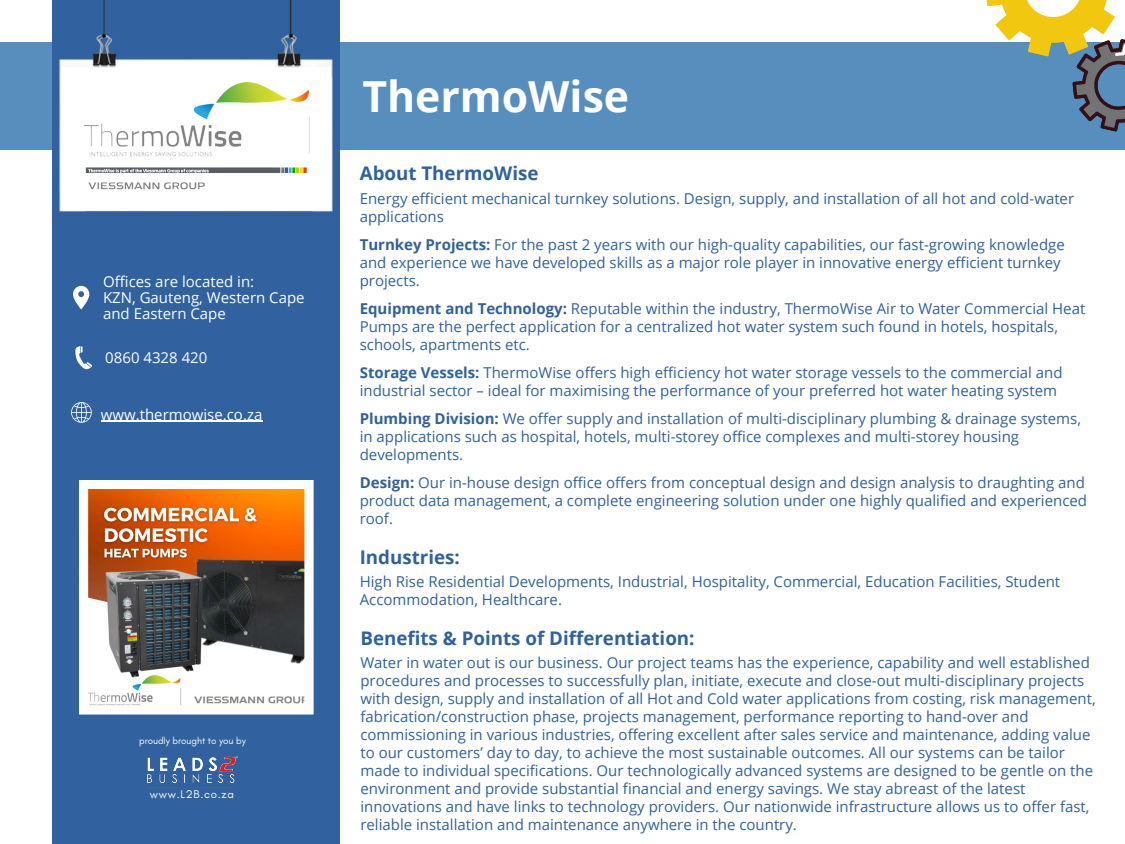
<style>
.page{position:relative;width:1125px;height:844px;background:#fff}
.page>*{position:absolute;margin:0;border:0;box-sizing:border-box;transform-origin:0 0}
.t1{font:700 42.75px "Open Sans";color:#fefefe}
.t2{font:700 18.75px "Open Sans";color:#31619e}
.t3{font:15px/18px "Open Sans";color:#31619e}
.t4{font:15px/16.4px "Open Sans";color:#fefefe}
.t5{font:11.48px "Glacial Indifference";letter-spacing:.06em;color:#fff}
.t6{font:9.75px "Glacial Indifference";color:#fff}
.s1{font-weight:700}
</style>
<div class="page">
<div style="left:0;top:42px;width:1125px;height:108px;background:#578ebe"></div>
<div style="left:52px;top:0;width:288px;height:844px;background:#31619e"></div>
<svg style="left:79px;top:480px;width:235px;height:234px;background:#b39179"></svg>
<img style="left:147px;top:756px;width:91px;height:32px">
<svg style="left:986px;top:0;width:139px;height:132px"></svg>
<img style="left:59px;top:0;width:274px;height:212px">
<svg style="left:73px;top:286px;width:16px;height:23px"></svg>
<svg style="left:75px;top:346px;width:17px;height:24px"></svg>
<img style="left:81px;top:70px;width:228px;height:106px">
<img style="left:86px;top:175px;width:135px;height:24px">
<img style="left:81px;top:165px;width:230px;height:7px">
<svg style="left:71px;top:402px;width:21px;height:21px"></svg>
<hr style="left:101px;top:421px;width:161px;height:1px;background:#fefefe">
<p class="t4" style="left:103px;top:273px;width:153px">Offices are located in:</p>
<p class="t4" style="left:103px;top:289px;width:203px">KZN, Gauteng, Western Cape and Eastern Cape</p>
<p class="t4" style="left:105px;top:349px;width:104px">0860 4328 420</p>
<p class="t4" style="left:101px;top:406px;width:163px">www.thermowise.co.za</p>
<p class="t6" style="left:139px;top:734px;width:108px">proudly brought to you by</p>
<p class="t5" style="left:150px;top:786px;width:86px">www.L2B.co.za</p>
<p class="t1" style="left:362px;top:66px;width:268px">ThermoWise</p>
<p class="t2" style="left:360px;top:160px;width:180px">About ThermoWise</p>
<p class="t3" style="left:360px;top:189px;width:716px">Energy efficient mechanical turnkey solutions. Design, supply, and installation of all hot and cold-water applications</p>
<p class="t3" style="left:360px;top:235px;width:707px"><span class="s1">Turnkey Projects:</span> For the past 2 years with our high-quality capabilities, our fast-growing knowledge and experience we have developed skills as a major role player in innovative energy efficient turnkey projects.</p>
<p class="t3" style="left:360px;top:299px;width:727px"><span class="s1">Equipment and Technology:</span> Reputable within the industry, ThermoWise Air to Water Commercial Heat<br>Pumps are the perfect application for a centralized hot water system such found in hotels, hospitals, schools, apartments etc.</p>
<p class="t3" style="left:360px;top:363px;width:704px"><span class="s1">Storage Vessels:</span> ThermoWise offers high efficiency hot water storage vessels to the commercial and industrial sector – ideal for maximising the performance of your preferred hot water heating system</p>
<p class="t3" style="left:360px;top:409px;width:723px"><span class="s1">Plumbing Division:</span> We offer supply and installation of multi-disciplinary plumbing &amp; drainage systems, in applications such as hospital, hotels, multi-storey office complexes and multi-storey housing developments.</p>
<p class="t3" style="left:360px;top:473px;width:729px"><span class="s1">Design:</span> Our in-house design office offers from conceptual design and design analysis to draughting and product data management, a complete engineering solution under one highly qualified and experienced roof.</p>
<p class="t2" style="left:360px;top:543px;width:102px">Industries:</p>
<p class="t3" style="left:360px;top:572px;width:702px">High Rise Residential Developments, Industrial, Hospitality, Commercial, Education Facilities, Student<br>Accommodation, Healthcare.</p>
<p class="t2" style="left:360px;top:624px;width:336px">Benefits &amp; Points of Differentiation:</p>
<p class="t3" style="left:360px;top:653px;width:737px">Water in water out is our business. Our project teams has the experience, capability and well established procedures and processes to successfully plan, initiate, execute and close-out multi-disciplinary projects with design, supply and installation of all Hot and Cold water applications from costing, risk management, fabrication/construction phase, projects management, performance reporting to hand-over and commissioning in various industries, offering excellent after sales service and maintenance, adding value to our customers’ day to day, to achieve the most sustainable outcomes. All our systems can be tailor made to individual specifications. Our technologically advanced systems are designed to be gentle on the environment and provide substantial financial and energy savings. We stay abreast of the latest innovations and have links to technology providers. Our nationwide infrastructure allows us to offer fast, reliable installation and maintenance anywhere in the country.</p>
</div>
